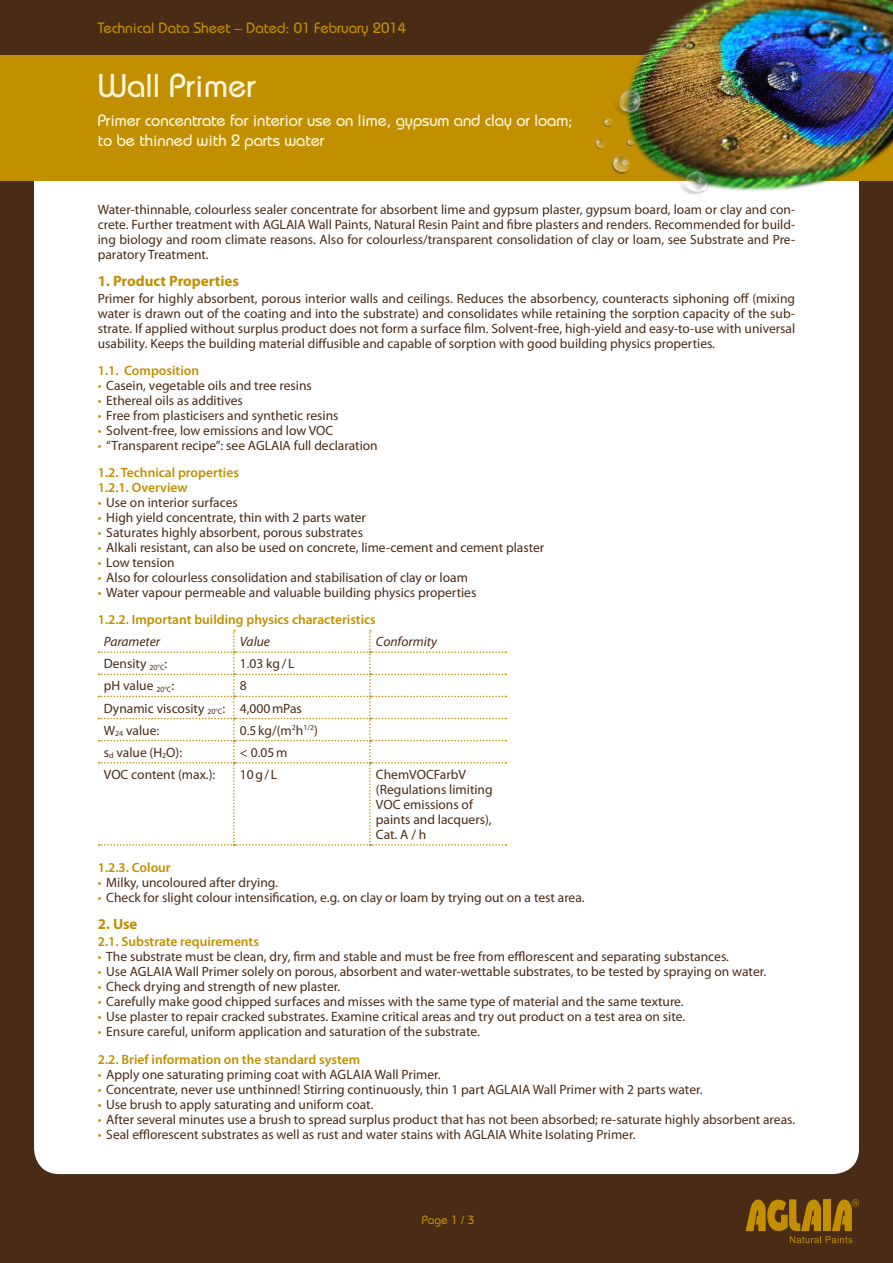
<style>
.page{position:relative;width:893px;height:1263px;background:#fff}
.page>*{position:absolute;margin:0;border:0;box-sizing:border-box;transform-origin:0 0}
.t1{font:500 33px "Bauhaus Std";color:#fef7d9}
.t2{font:500 16.5px/19.8px "Bauhaus Std";letter-spacing:-.005em;color:#fef7d9}
.t3{font:500 15px "Bauhaus Std";color:#c18f00}
.t4{font:700 15px "Myriad Pro";color:#c18f00}
.t5{font:13.5px/15px "Myriad Pro";color:#492b16}
.t6{font:600 13.5px "Myriad Pro";color:#c18f00}
.t7{font:italic 13.5px "Myriad Pro";color:#492b16}
.t8{font:500 12px "Bauhaus Std";color:#c18f00}
.s1{color:#c18f00}
.s2{font-weight:600;color:#c18f00}
</style>
<div class="page">
<div style="left:0;top:156px;width:893px;height:1107px;background:#492b16"></div>
<div style="left:34px;top:181px;width:825px;height:993px;background:#fff"></div>
<div style="left:0;top:0;width:893px;height:55px;background:#492b16"></div>
<div style="left:0;top:55px;width:893px;height:126px;background:#c18f00"></div>
<svg style="left:745px;top:1199px;width:114px;height:44px"></svg>
<img style="left:572px;top:0;width:321px;height:230px">
<div style="left:99px;top:630px;width:407px;height:216px;background:#fff"></div>
<p class="t3" style="left:98px;top:19px;width:310px">Technical Data Sheet – Dated: 01 February 2014</p>
<h1 class="t1" style="left:98px;top:66px;width:159px">Wall Primer</h1>
<p class="t2" style="left:98px;top:110px;width:476px">Primer concentrate for interior use on lime, gypsum and clay or loam; to be thinned with 2 parts water</p>
<p class="t5" style="left:98px;top:202px;width:699px;text-align:justify">Water-thinnable, colourless sealer concentrate for absorbent lime and gypsum plaster, gypsum board, loam or clay and con&shy;crete. Further treatment with AGLAIA Wall Paints, Natural Resin Paint and fibre plasters and renders. Recommended for build&shy;ing biology and room climate reasons. Also for colourless/transparent consolidation of clay or loam, see Substrate and Pre&shy;paratory Treatment.</p>
<p class="t4" style="left:98px;top:271px;width:143px">1. Product Properties</p>
<p class="t5" style="left:98px;top:291px;width:699px;text-align:justify">Primer for highly absorbent, porous interior walls and ceilings. Reduces the absorbency, counteracts siphoning off (mixing water is drawn out of the coating and into the substrate) and consolidates while retaining the sorption capacity of the sub&shy;strate. If applied without surplus product does not form a surface film. Solvent-free, high-yield and easy-to-use with universal usability. Keeps the building material diffusible and capable of sorption with good building physics properties.</p>
<p class="t6" style="left:98px;top:362px;width:103px">1.1. Composition</p>
<p class="t5" style="left:98px;top:378px;width:216px"><span class="s1">•</span> Casein, vegetable oils and tree resins</p>
<p class="t5" style="left:98px;top:393px;width:147px"><span class="s1">•</span> Ethereal oils as additives</p>
<p class="t5" style="left:98px;top:408px;width:242px"><span class="s1">•</span> Free from plasticisers and synthetic resins</p>
<p class="t5" style="left:98px;top:423px;width:237px"><span class="s1">•</span> Solvent-free, low emissions and low VOC</p>
<p class="t5" style="left:98px;top:432px;width:281px;line-height:26.8px"><span class="s1">•</span> “Transparent recipe”: see AGLAIA full declaration<br><span class="s2">1.2. Technical properties</span></p>
<p class="t6" style="left:98px;top:479px;width:91px">1.2.1. Overview</p>
<p class="t5" style="left:98px;top:495px;width:142px"><span class="s1">•</span> Use on interior surfaces</p>
<p class="t5" style="left:98px;top:510px;width:270px"><span class="s1">•</span> High yield concentrate, thin with 2 parts water</p>
<p class="t5" style="left:98px;top:525px;width:267px"><span class="s1">•</span> Saturates highly absorbent, porous substrates</p>
<p class="t5" style="left:98px;top:540px;width:448px"><span class="s1">•</span> Alkali resistant, can also be used on concrete, lime-cement and cement plaster</p>
<p class="t5" style="left:98px;top:555px;width:78px"><span class="s1">•</span> Low tension</p>
<p class="t5" style="left:98px;top:570px;width:372px"><span class="s1">•</span> Also for colourless consolidation and stabilisation of clay or loam</p>
<p class="t5" style="left:98px;top:579px;width:380px;line-height:26.8px"><span class="s1">•</span> Water vapour permeable and valuable building physics properties<br><span class="s2">1.2.2. Important building physics characteristics</span></p>
<p class="t7" style="left:104px;top:633px;width:58px">Parameter</p>
<p class="t7" style="left:240px;top:633px;width:32px">Value</p>
<p class="t7" style="left:376px;top:633px;width:63px">Conformity</p>
<p class="t5" style="left:104px;top:656px;width:65px">Density <sub>20°C</sub>:</p>
<p class="t5" style="left:240px;top:656px;width:56px">1.03 kg/ L</p>
<p class="t5" style="left:104px;top:678px;width:72px">pH value <sub>20°C</sub>:</p>
<p class="t5" style="left:104px;top:675px;width:200px;line-height:22.2px;text-indent:136px">8<br>Dynamic viscosity <sub>20°C</sub>: 4,000mPas<br>W<sub>24</sub> value:</p>
<p class="t5" style="left:240px;top:722px;width:80px">0.5kg/(m<sup>2</sup>h<sup>1/2</sup>)</p>
<p class="t5" style="left:104px;top:744px;width:80px">s<sub>d</sub> value (H<sub>2</sub>O):</p>
<p class="t5" style="left:240px;top:744px;width:49px">&lt; 0.05m</p>
<p class="t5" style="left:104px;top:767px;width:113px">VOC content (max.):</p>
<p class="t5" style="left:240px;top:767px;width:39px">10g/L</p>
<p class="t5" style="left:376px;top:767px;width:118px">ChemVOCFarbV (Regulations limiting<br>VOC emissions of paints and lacquers),<br>Cat. A / h</p>
<p class="t6" style="left:98px;top:859px;width:74px">1.2.3. Colour</p>
<p class="t5" style="left:98px;top:874px;width:182px"><span class="s1">•</span> Milky, uncoloured after drying.</p>
<p class="t5" style="left:98px;top:889px;width:488px"><span class="s1">•</span> Check for slight colour intensification, e.g. on clay or loam by trying out on a test area.</p>
<p class="t4" style="left:98px;top:914px;width:41px">2. Use</p>
<p class="t6" style="left:98px;top:933px;width:163px">2.1. Substrate requirements</p>
<p class="t5" style="left:98px;top:949px;width:633px"><span class="s1">•</span> The substrate must be clean, dry, firm and stable and must be free from efflorescent and separating substances.</p>
<p class="t5" style="left:98px;top:964px;width:670px"><span class="s1">•</span> Use AGLAIA Wall Primer solely on porous, absorbent and water-wettable substrates, to be tested by spraying on water.</p>
<p class="t5" style="left:98px;top:979px;width:244px"><span class="s1">•</span> Check drying and strength of new plaster.</p>
<p class="t5" style="left:98px;top:994px;width:587px"><span class="s1">•</span> Carefully make good chipped surfaces and misses with the same type of material and the same texture.</p>
<p class="t5" style="left:98px;top:1009px;width:589px"><span class="s1">•</span> Use plaster to repair cracked substrates. Examine critical areas and try out product on a test area on site.</p>
<p class="t5" style="left:98px;top:1017px;width:384px;line-height:27.8px"><span class="s1">•</span> Ensure careful, uniform application and saturation of the substrate.<br><span class="s2">2.2. Brief information on the standard system</span></p>
<p class="t5" style="left:98px;top:1066px;width:344px"><span class="s1">•</span> Apply one saturating priming coat with AGLAIA Wall Primer.</p>
<p class="t5" style="left:98px;top:1081px;width:606px"><span class="s1">•</span> Concentrate, never use unthinned! Stirring continuously, thin 1 part AGLAIA Wall Primer with 2 parts water.</p>
<p class="t5" style="left:98px;top:1096px;width:277px"><span class="s1">•</span> Use brush to apply saturating and uniform coat.</p>
<p class="t5" style="left:98px;top:1111px;width:699px"><span class="s1">•</span> After several minutes use a brush to spread surplus product that has not been absorbed; re-saturate highly absorbent areas.</p>
<p class="t5" style="left:98px;top:1126px;width:539px"><span class="s1">•</span> Seal efflorescent substrates as well as rust and water stains with AGLAIA White Isolating Primer.</p>
<p class="t8" style="left:422px;top:1213px;width:54px">Page 1 / 3</p>
</div>
